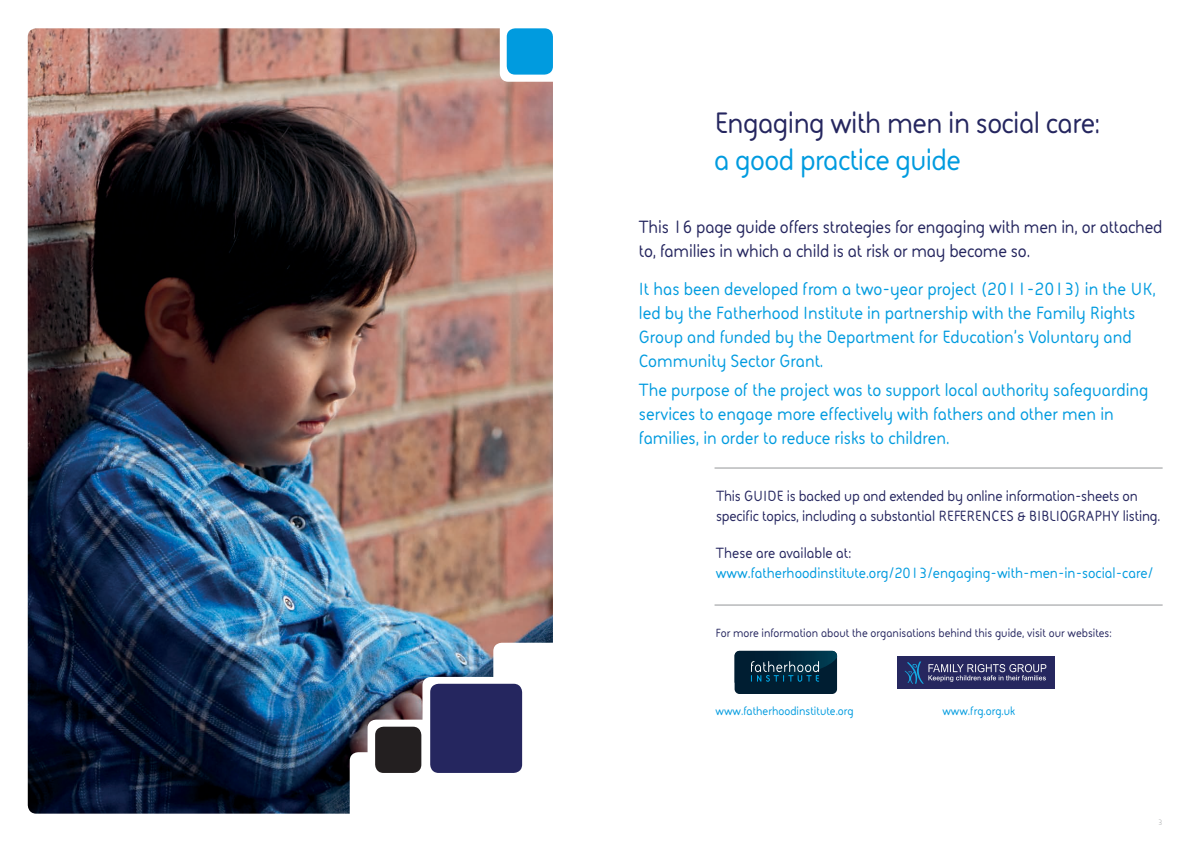
<style>
.page{position:relative;width:1191px;height:842px;background:#fff}
.page>*{position:absolute;margin:0;border:0;box-sizing:border-box;transform-origin:0 0}
.t1{font:700 30px "FS Sophie";letter-spacing:-.02em;color:#25265f}
.t2{font:700 30px "FS Sophie";letter-spacing:-.02em;color:#009bdf}
.t3{font:700 18px/24px "FS Sophie";color:#009bdf}
.t4{font:700 18px/24px "FS Sophie";letter-spacing:-.01em;color:#25265f}
.t5{font:700 15px/20px "FS Sophie";letter-spacing:-.01em;color:#25265f}
.t6{font:700 15px "FS Sophie";color:#009bdf}
.t7{font:700 12px "FS Sophie";color:#25265f}
.t8{font:700 12px "FS Sophie";color:#009bdf}
.t9{font:8px "FS Sophie";color:#949698}
</style>
<div class="page">
<div style="left:897px;top:656px;width:158px;height:32px;background:#26275f"></div>
<svg style="left:904px;top:661px;width:142px;height:23px"></svg>
<div style="left:734px;top:651px;width:103px;height:43px;background:#001e32;border-radius:5px"></div>
<svg style="left:734px;top:651px;width:103px;height:32px"></svg>
<img style="left:28px;top:28px;width:525px;height:786px">
<div style="left:367px;top:720px;width:156px;height:98px;background:#fff;border-radius:9px"></div>
<div style="left:422px;top:677px;width:105px;height:68px;background:#fff;border-radius:9px"></div>
<div style="left:350px;top:752px;width:104px;height:80px;background:#fff;border-radius:9px"></div>
<div style="left:493px;top:643px;width:68px;height:187px;background:#fff;border-radius:9px"></div>
<div style="left:430px;top:684px;width:92px;height:89px;background:#25265f;border-radius:9px"></div>
<div style="left:375px;top:727px;width:46px;height:46px;background:#231f20;border-radius:9px"></div>
<div style="left:500px;top:17px;width:68px;height:65px;background:#fff;border-radius:9px"></div>
<div style="left:507px;top:28px;width:46px;height:47px;background:#009bdf;border-radius:9px"></div>
<hr style="left:714px;top:605px;width:448px;height:1px;background:#949698">
<hr style="left:714px;top:468px;width:448px;height:1px;background:#949698">
<h1 class="t1" style="left:714px;top:102px;width:387px">Engaging with men in social care:</h1>
<h1 class="t2" style="left:714px;top:139px;width:248px">a good practice guide</h1>
<p class="t4" style="left:639px;top:214px;width:525px">This 16 page guide offers strategies for engaging with men in, or attached to, families in which a child is at risk or may become so.</p>
<p class="t3" style="left:639px;top:276px;width:518px">It has been developed from a two-year project (2011-2013) in the UK, led by the Fatherhood Institute in partnership with the Family Rights Group and funded by the Department for Education’s Voluntary and Community Sector Grant.</p>
<p class="t3" style="left:639px;top:378px;width:511px">The purpose of the project was to support local authority safeguarding services to engage more effectively with fathers and other men in families, in order to reduce risks to children.</p>
<p class="t5" style="left:716px;top:486px;width:446px">This GUIDE is backed up and extended by online information-sheets on specific topics, including a substantial REFERENCES &amp; BIBLIOGRAPHY listing.</p>
<p class="t5" style="left:716px;top:543px;width:137px">These are available at:</p>
<p class="t6" style="left:716px;top:563px;width:439px">www.fatherhoodinstitute.org/2013/engaging-with-men-in-social-care/</p>
<p class="t7" style="left:715px;top:625px;width:397px">For more information about the organisations behind this guide, visit our websites:</p>
<p class="t8" style="left:715px;top:703px;width:140px">www.fatherhoodinstitute.org</p>
<p class="t8" style="left:942px;top:703px;width:74px">www.frg.org.uk</p>
<p class="t9" style="left:1158px;top:817px;width:6px">3</p>
</div>
